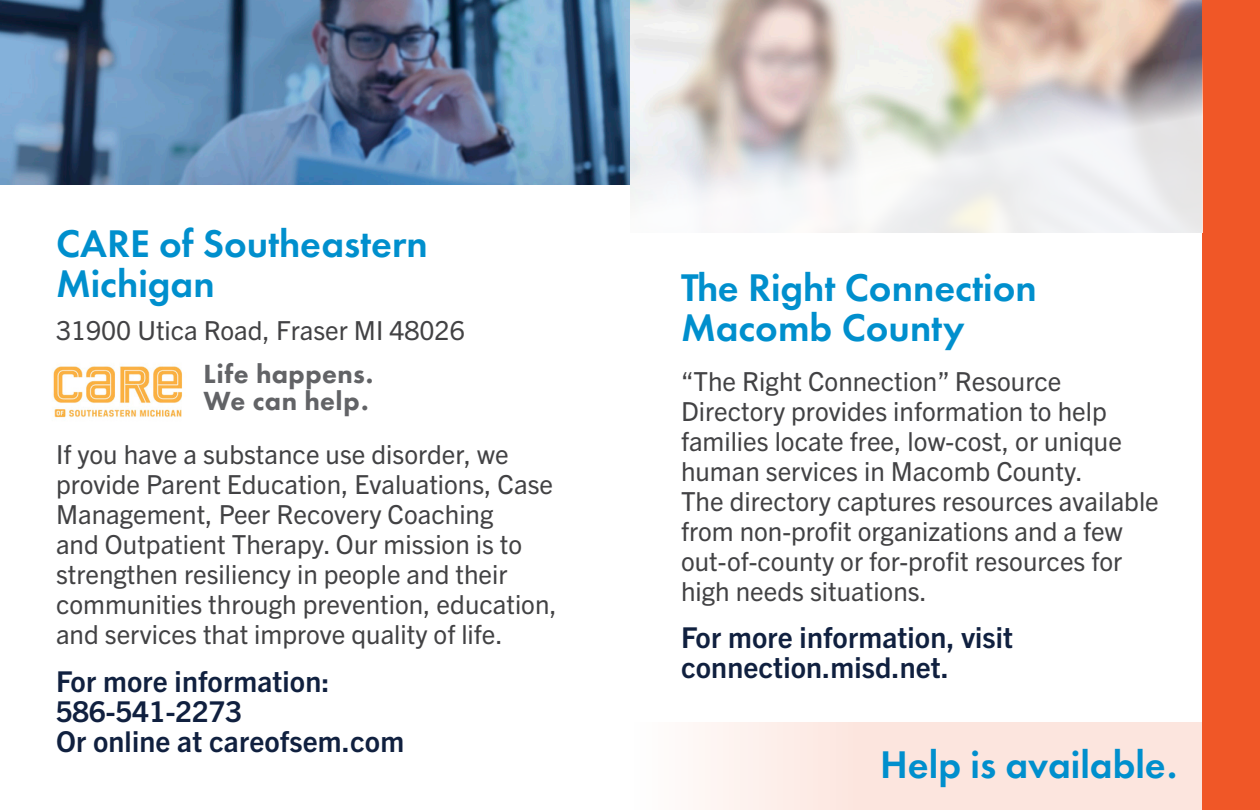
<style>
.page{position:relative;width:1260px;height:810px;background:#fff}
.page>*{position:absolute;margin:0;border:0;box-sizing:border-box;transform-origin:0 0}
.t1{font:600 40px/40px "Futura PT";color:#008fcd}
.t2{font:700 28.75px/30px "Trade Gothic Next LT Pro";letter-spacing:.005em;color:#10203f}
.t3{font:800 27.25px/27.2px "Futura PT";letter-spacing:.02em;color:#626366}
.t4{font:26.25px/30px "Trade Gothic Next LT Pro";color:#424244}
</style>
<div class="page">
<div style="left:1202px;top:0;width:58px;height:810px;background:#f05727"></div>
<svg style="left:630px;top:0;width:572px;height:232px"></svg>
<svg style="left:699px;top:722px;width:503px;height:88px;background:#fce7e1"></svg>
<img style="left:53px;top:366px;width:129px;height:52px">
<img style="left:0;top:0;width:630px;height:185px">
<p class="t1" style="left:56px;top:223px;width:373px">CARE of Southeastern<br>Michigan</p>
<p class="t4" style="left:56px;top:314px;width:410px">31900 Utica Road, Fraser MI 48026</p>
<p class="t3" style="left:204px;top:360px;width:171px">Life happens.<br>We can help.</p>
<p class="t4" style="left:56px;top:437px;width:502px">If you have a substance use disorder, we provide Parent Education, Evaluations, Case Management, Peer Recovery Coaching<br>and Outpatient Therapy. Our mission is to strengthen resiliency in people and their communities through prevention, education, and services that improve quality of life.</p>
<p class="t2" style="left:56px;top:665px;width:350px">For more information:<br>586-541-2273<br>Or online at careofsem.com</p>
<p class="t1" style="left:681px;top:268px;width:357px">The Right Connection<br>Macomb County</p>
<p class="t4" style="left:681px;top:365px;width:479px">“The Right Connection” Resource Directory provides information to help families locate free, low-cost, or unique human services in Macomb County.<br>The directory captures resources available from non-profit organizations and a few out-of-county or for-profit resources for high needs situations.</p>
<p class="t2" style="left:681px;top:621px;width:334px">For more information, visit connection.misd.net.</p>
<p class="t1" style="left:880px;top:744px;width:298px">Help is available.</p>
</div>
